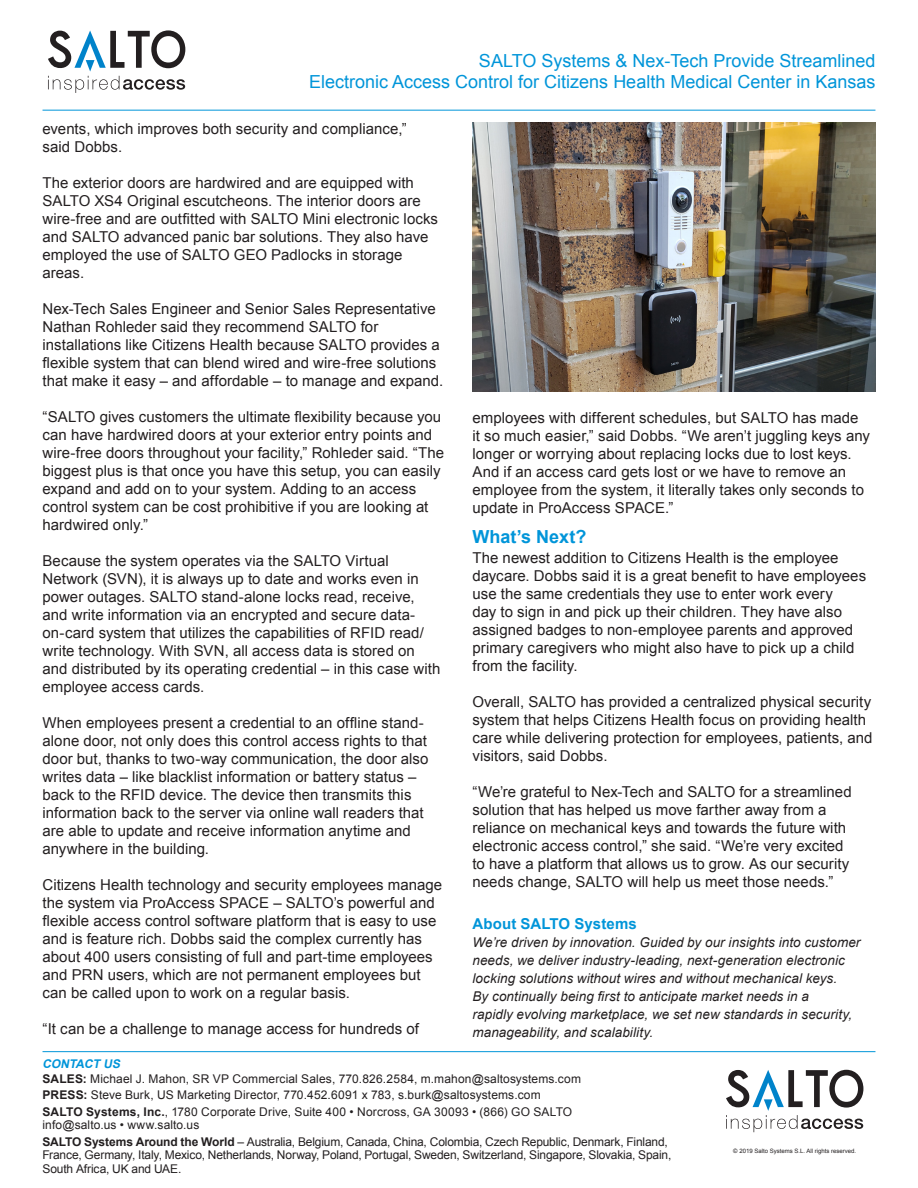
<style>
.page{position:relative;width:918px;height:1188px;background:#fff}
.page>*{position:absolute;margin:0;border:0;box-sizing:border-box;transform-origin:0 0}
.t1{font:18px "Arial";color:#0095d9}
.t2{font:700 18px "Arial";color:#0095d9}
.t3{font:15px/18px "Arial";letter-spacing:.005em;color:#231f20}
.t4{font:700 15px "Arial";letter-spacing:.01em;color:#0095d9}
.t5{font:italic 13.5px/18px "Arial";letter-spacing:.005em;color:#231f20}
.t6{font:12px/13.5px "Arial";color:#231f20}
.t7{font:italic 700 12px "Arial";color:#0095d9}
.t8{font:6px "Arial";color:#231f20}
.s1{font-weight:700}
</style>
<div class="page">
<svg style="left:48px;top:30px;width:137px;height:63px"></svg>
<hr style="left:43px;top:110px;width:832px;height:1px;background:#0095d9">
<svg style="left:726px;top:1070px;width:137px;height:62px"></svg>
<hr style="left:43px;top:1051px;width:832px;height:1px;background:#0095d9">
<img style="left:472px;top:123px;width:403px;height:269px">
<p class="t1" style="left:479px;top:49px;width:398px">SALTO Systems &amp; Nex-Tech Provide Streamlined</p>
<p class="t1" style="left:309px;top:70px;width:568px">Electronic Access Control for Citizens Health Medical Center in Kansas</p>
<p class="t3" style="left:43px;top:120px;width:366px">events, which improves both security and compliance,” said Dobbs.</p>
<p class="t3" style="left:43px;top:174px;width:397px">The exterior doors are hardwired and are equipped with SALTO XS4 Original escutcheons. The interior doors are wire-free and are outfitted with SALTO Mini electronic locks and SALTO advanced panic bar solutions. They also have employed the use of SALTO GEO Padlocks in storage areas.</p>
<p class="t3" style="left:43px;top:300px;width:402px">Nex-Tech Sales Engineer and Senior Sales Representative Nathan Rohleder said they recommend SALTO for installations like Citizens Health because SALTO provides a flexible system that can blend wired and wire-free solutions that make it easy – and affordable – to manage and expand.</p>
<p class="t3" style="left:43px;top:408px;width:403px">“SALTO gives customers the ultimate flexibility because you can have hardwired doors at your exterior entry points and wire-free doors throughout your facility,” Rohleder said. “The biggest plus is that once you have this setup, you can easily expand and add on to your system. Adding to an access control system can be cost prohibitive if you are looking at hardwired only.”</p>
<p class="t3" style="left:43px;top:552px;width:399px">Because the system operates via the SALTO Virtual Network (SVN), it is always up to date and works even in power outages. SALTO stand-alone locks read, receive, and write information via an encrypted and secure data&shy;on-card system that utilizes the capabilities of RFID read/ write technology. With SVN, all access data is stored on and distributed by its operating credential – in this case with employee access cards.</p>
<p class="t3" style="left:43px;top:714px;width:387px">When employees present a credential to an offline stand&shy;alone door, not only does this control access rights to that door but, thanks to two-way communication, the door also writes data – like blacklist information or battery status – back to the RFID device. The device then transmits this information back to the server via online wall readers that are able to update and receive information anytime and anywhere in the building.</p>
<p class="t3" style="left:43px;top:876px;width:401px">Citizens Health technology and security employees manage the system via ProAccess SPACE – SALTO’s powerful and flexible access control software platform that is easy to use and is feature rich. Dobbs said the complex currently has about 400 users consisting of full and part-time employees and PRN users, which are not permanent employees but can be called upon to work on a regular basis.</p>
<p class="t3" style="left:43px;top:1020px;width:378px">“It can be a challenge to manage access for hundreds of</p>
<p class="t3" style="left:472px;top:409px;width:399px">employees with different schedules, but SALTO has made<br>it so much easier,” said Dobbs. “We aren’t juggling keys any longer or worrying about replacing locks due to lost keys.<br>And if an access card gets lost or we have to remove an employee from the system, it literally takes only seconds to update in ProAccess SPACE.”</p>
<p class="t2" style="left:472px;top:525px;width:115px">What’s Next?</p>
<p class="t3" style="left:472px;top:549px;width:395px">The newest addition to Citizens Health is the employee daycare. Dobbs said it is a great benefit to have employees use the same credentials they use to enter work every<br>day to sign in and pick up their children. They have also assigned badges to non-employee parents and approved primary caregivers who might also have to pick up a child from the facility.</p>
<p class="t3" style="left:472px;top:693px;width:402px">Overall, SALTO has provided a centralized physical security system that helps Citizens Health focus on providing health care while delivering protection for employees, patients, and visitors, said Dobbs.</p>
<p class="t3" style="left:472px;top:783px;width:381px">“We’re grateful to Nex-Tech and SALTO for a streamlined solution that has helped us move farther away from a reliance on mechanical keys and towards the future with electronic access control,” she said. “We’re very excited to have a platform that allows us to grow. As our security needs change, SALTO will help us meet those needs.”</p>
<p class="t4" style="left:472px;top:914px;width:166px">About SALTO Systems</p>
<p class="t5" style="left:472px;top:933px;width:389px">We’re driven by innovation. Guided by our insights into customer needs, we deliver industry-leading, next-generation electronic locking solutions without wires and without mechanical keys.<br>By continually being first to anticipate market needs in a<br>rapidly evolving marketplace, we set new standards in security, manageability, and scalability.</p>
<p class="t7" style="left:43px;top:1056px;width:82px">CONTACT US</p>
<p class="t6" style="left:43px;top:1072px;width:540px"><span class="s1">SALES:</span> Michael J. Mahon, SR VP Commercial Sales, 770.826.2584, m.mahon@saltosystems.com</p>
<p class="t6" style="left:43px;top:1089px;width:500px"><span class="s1">PRESS:</span> Steve Burk, US Marketing Director, 770.452.6091 x 783, s.burk@saltosystems.com</p>
<p class="t6" style="left:43px;top:1105px;width:531px"><span class="s1">SALTO Systems, Inc.</span>, 1780 Corporate Drive, Suite 400 • Norcross, GA 30093 • (866) GO SALTO</p>
<p class="t6" style="left:43px;top:1119px;width:158px">info@salto.us • www.salto.us</p>
<p class="t6" style="left:43px;top:1135px;width:630px"><span class="s1">SALTO Systems Around the World</span> – Australia, Belgium, Canada, China, Colombia, Czech Republic, Denmark, Finland,<br>France, Germany, Italy, Mexico, Netherlands, Norway, Poland, Portugal, Sweden, Switzerland, Singapore, Slovakia, Spain,<br>South Africa, UK and UAE.</p>
<p class="t8" style="left:733px;top:1147px;width:124px">© 2019 Salto Systems S.L. All rights reserved.</p>
</div>
